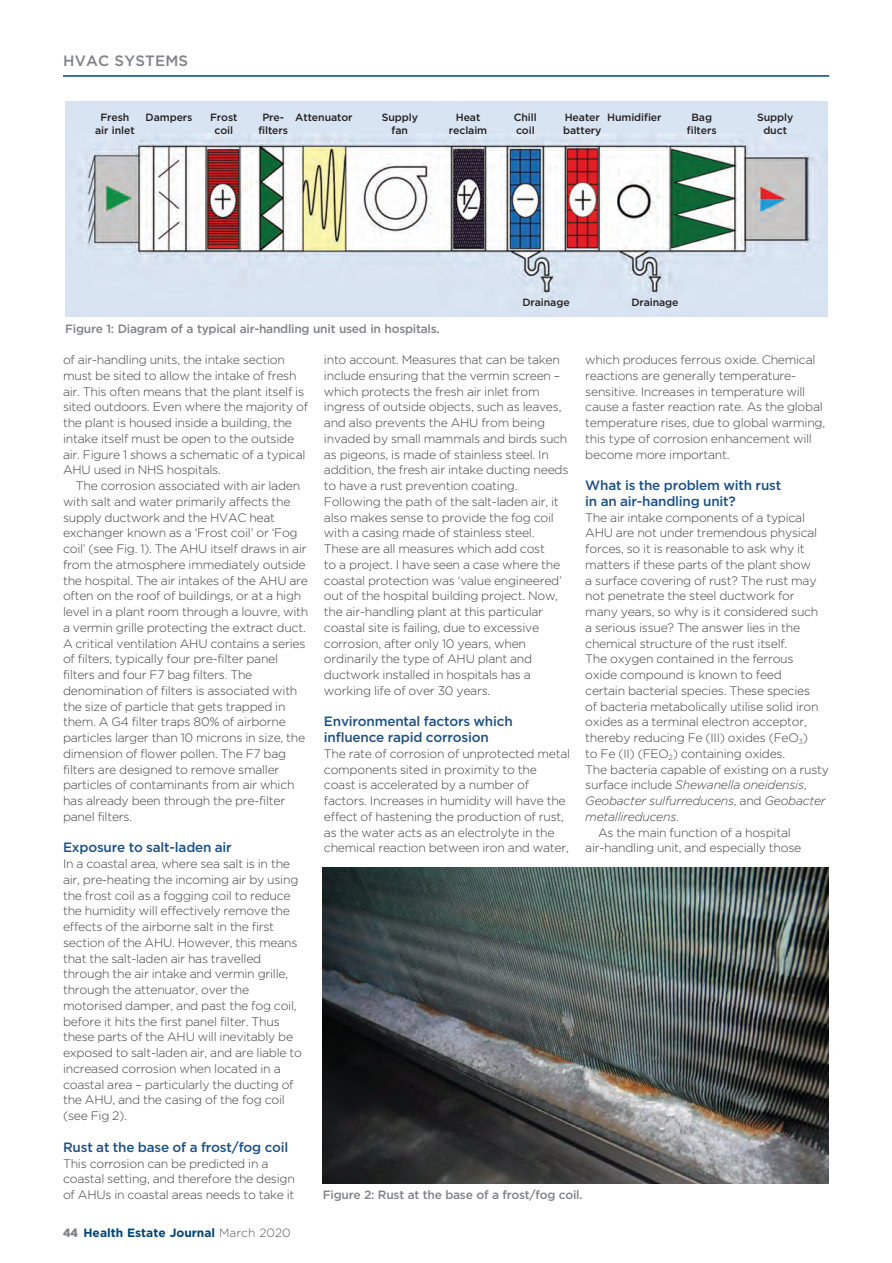
<style>
.page{position:relative;width:892px;height:1263px;background:#fff}
.page>*{position:absolute;margin:0;border:0;box-sizing:border-box;transform-origin:0 0}
.t1{font:500 15px "Gotham";letter-spacing:.015em;color:#808285}
.t2{font:500 13.5px/15.8px "Gotham";letter-spacing:-.015em;color:#1e5083}
.t3{font:300 12.15px/15.8px "Gotham";letter-spacing:-.02em;color:#3e3e3f}
.t4{font:italic 300 12.15px "Gotham";letter-spacing:-.02em;color:#3e3e3f}
.t5{font:500 12px "Gotham";letter-spacing:-.02em;color:#808285}
.t6{font:700 12px "Gotham";color:#01457a}
.t7{font:500 10.5px/12.8px "Gotham";letter-spacing:-.005em;color:#231f20;text-align:center}
.s1{font-weight:900;color:#808285}
.s2{font-weight:300;color:#57585a}
.s3{font-style:normal}
</style>
<div class="page">
<hr style="left:63px;top:75px;width:765px;height:2px;background:#01457a">
<img style="left:65px;top:102px;width:762px;height:214px">
<img style="left:323px;top:868px;width:504px;height:316px">
<p class="t1" style="left:63px;top:55px;width:126px">HVAC SYSTEMS</p>
<p class="t7" style="left:95px;top:111px;width:41px">Fresh air inlet</p>
<p class="t7" style="left:145px;top:111px;width:48px">Dampers</p>
<p class="t7" style="left:210px;top:111px;width:29px">Frost coil</p>
<p class="t7" style="left:258px;top:111px;width:31px">Pre&shy;filters</p>
<p class="t7" style="left:295px;top:111px;width:59px">Attenuator</p>
<p class="t7" style="left:381px;top:111px;width:38px">Supply fan</p>
<p class="t7" style="left:448px;top:111px;width:40px">Heat reclaim</p>
<p class="t7" style="left:513px;top:111px;width:24px;text-align:left">Chill coil</p>
<p class="t7" style="left:563px;top:111px;width:40px;text-align:left">Heater battery</p>
<p class="t7" style="left:606px;top:111px;width:56px">Humidifier</p>
<p class="t7" style="left:686px;top:111px;width:31px">Bag filters</p>
<p class="t7" style="left:756px;top:111px;width:38px">Supply duct</p>
<p class="t5" style="left:65px;top:324px;width:376px">Figure 1: Diagram of a typical air-handling unit used in hospitals.</p>
<p class="t7" style="left:522px;top:296px;width:49px">Drainage</p>
<p class="t7" style="left:631px;top:296px;width:49px">Drainage</p>
<p class="t3" style="left:63px;top:353px;width:246px">of air-handling units, the intake section must be sited to allow the intake of fresh air. This often means that the plant itself is sited outdoors. Even where the majority of the plant is housed inside a building, the intake itself must be open to the outside air. Figure 1 shows a schematic of a typical AHU used in NHS hospitals.</p>
<p class="t3" style="left:63px;top:479px;width:247px;text-indent:13px">The corrosion associated with air laden with salt and water primarily affects the supply ductwork and the HVAC heat exchanger known as a ‘Frost coil’ or ‘Fog coil’ (see Fig. 1). The AHU itself draws in air from the atmosphere immediately outside the hospital. The air intakes of the AHU are often on the roof of buildings, or at a high level in a plant room through a louvre, with a vermin grille protecting the extract duct.<br>A critical ventilation AHU contains a series of filters, typically four pre-filter panel filters and four F7 bag filters. The denomination of filters is associated with the size of particle that gets trapped in them. A G4 filter traps 80% of airborne particles larger than 10 microns in size, the dimension of flower pollen. The F7 bag filters are designed to remove smaller particles of contaminants from air which has already been through the pre-filter panel filters.</p>
<p class="t2" style="left:63px;top:841px;width:170px">Exposure to salt-laden air</p>
<p class="t3" style="left:63px;top:857px;width:240px">In a coastal area, where sea salt is in the air, pre-heating the incoming air by using the frost coil as a fogging coil to reduce the humidity will effectively remove the effects of the airborne salt in the first section of the AHU. However, this means that the salt-laden air has travelled through the air intake and vermin grille, through the attenuator, over the motorised damper, and past the fog coil, before it hits the first panel filter. Thus these parts of the AHU will inevitably be exposed to salt-laden air, and are liable to increased corrosion when located in a coastal area – particularly the ducting of the AHU, and the casing of the fog coil (see Fig 2).</p>
<p class="t2" style="left:63px;top:1140px;width:227px">Rust at the base of a frost/fog coil</p>
<p class="t3" style="left:63px;top:1156px;width:233px">This corrosion can be predicted in a coastal setting, and therefore the design of AHUs in coastal areas needs to take it</p>
<p class="t6" style="left:63px;top:1225px;width:229px"><span class="s1">44</span> Health Estate Journal <span class="s2">March 2020</span></p>
<p class="t3" style="left:324px;top:353px;width:246px">into account. Measures that can be taken include ensuring that the vermin screen – which protects the fresh air inlet from ingress of outside objects, such as leaves, and also prevents the AHU from being invaded by small mammals and birds such as pigeons, is made of stainless steel. In addition, the fresh air intake ducting needs to have a rust prevention coating.<br>Following the path of the salt-laden air, it also makes sense to provide the fog coil with a casing made of stainless steel.<br>These are all measures which add cost<br>to a project. I have seen a case where the coastal protection was ‘value engineered’ out of the hospital building project. Now, the air-handling plant at this particular coastal site is failing, due to excessive corrosion, after only 10 years, when ordinarily the type of AHU plant and ductwork installed in hospitals has a working life of over 30 years.</p>
<p class="t2" style="left:324px;top:715px;width:190px">Environmental factors which influence rapid corrosion</p>
<p class="t3" style="left:324px;top:746px;width:248px">The rate of corrosion of unprotected metal components sited in proximity to the coast is accelerated by a number of factors. Increases in humidity will have the effect of hastening the production of rust, as the water acts as an electrolyte in the chemical reaction between iron and water,</p>
<p class="t3" style="left:585px;top:353px;width:241px">which produces ferrous oxide. Chemical reactions are generally temperature&shy;sensitive. Increases in temperature will cause a faster reaction rate. As the global temperature rises, due to global warming, this type of corrosion enhancement will become more important.</p>
<p class="t2" style="left:585px;top:478px;width:197px">What is the problem with rust in an air-handling unit?</p>
<p class="t3" style="left:585px;top:510px;width:221px">The air intake components of a typical</p>
<p class="t3" style="left:585px;top:526px;width:233px">AHU are not under tremendous physical</p>
<p class="t3" style="left:585px;top:542px;width:221px">forces, so it is reasonable to ask why it</p>
<p class="t3" style="left:585px;top:557px;width:227px">matters if these parts of the plant show</p>
<p class="t3" style="left:585px;top:573px;width:233px">a surface covering of rust? The rust may</p>
<p class="t3" style="left:585px;top:589px;width:211px">not penetrate the steel ductwork for</p>
<p class="t3" style="left:585px;top:605px;width:234px">many years, so why is it considered such</p>
<p class="t3" style="left:585px;top:620px;width:216px">a serious issue? The answer lies in the</p>
<p class="t3" style="left:585px;top:636px;width:203px">chemical structure of the rust itself.</p>
<p class="t3" style="left:585px;top:652px;width:210px">The oxygen contained in the ferrous</p>
<p class="t3" style="left:585px;top:668px;width:198px">oxide compound is known to feed</p>
<p class="t3" style="left:585px;top:683px;width:226px">certain bacterial species. These species</p>
<p class="t3" style="left:585px;top:699px;width:235px">of bacteria metabolically utilise solid iron</p>
<p class="t3" style="left:585px;top:715px;width:223px">oxides as a terminal electron acceptor,</p>
<p class="t3" style="left:585px;top:731px;width:224px">thereby reducing Fe (III) oxides (FeO<sub>3</sub>)</p>
<p class="t3" style="left:585px;top:746px;width:201px">to Fe (II) (FEO<sub>2</sub>) containing oxides.</p>
<p class="t3" style="left:585px;top:762px;width:245px">The bacteria capable of existing on a rusty</p>
<p class="t4" style="left:585px;top:780px;width:223px"><span class="s3">surface include</span> Shewanella oneidensis<span class="s3">,</span></p>
<p class="t4" style="left:585px;top:796px;width:242px">Geobacter sulfurreducens<span class="s3">, and</span> Geobacter</p>
<p class="t4" style="left:585px;top:812px;width:95px">metallireducens<span class="s3">.</span></p>
<p class="t3" style="left:597px;top:825px;width:194px">As the main function of a hospital</p>
<p class="t3" style="left:585px;top:841px;width:217px">air-handling unit, and especially those</p>
<p class="t5" style="left:323px;top:1190px;width:261px">Figure 2: Rust at the base of a frost/fog coil.</p>
</div>
